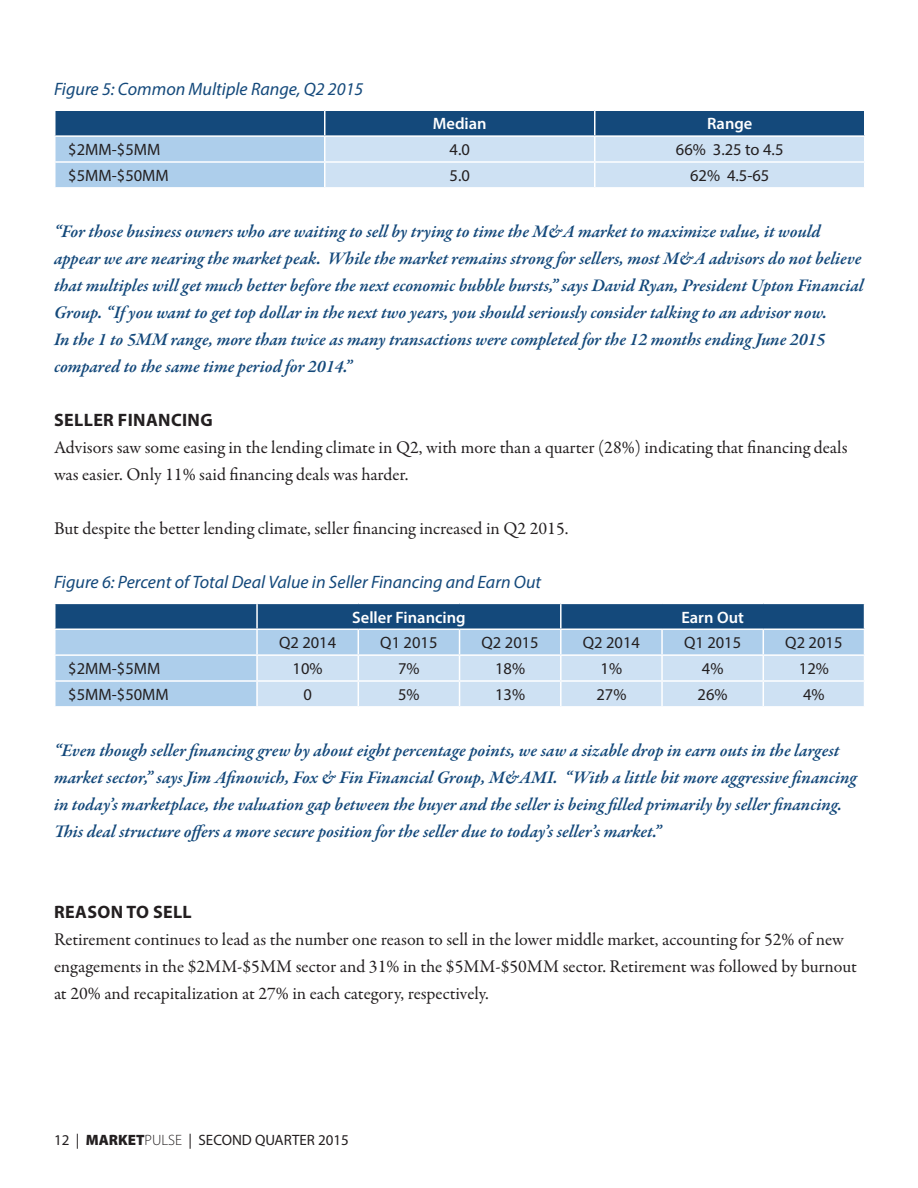
<style>
.page{position:relative;width:918px;height:1188px;background:#fff}
.page>*{position:absolute;margin:0;border:0;box-sizing:border-box;transform-origin:0 0}
.t1{font:italic 600 18px/27px "Garamond Premr Pro";color:#14497b}
.t2{font:18px/27px "Garamond Premr Pro";color:#231f20}
.t3{font:italic 18px "Myriad Pro";color:#14497b}
.t4{font:700 18px "Myriad Pro";letter-spacing:.02em;color:#231f20}
.t5{font:16.5px "Myriad Pro";color:#231f20}
.t6{font:600 16.5px "Myriad Pro";color:#fff}
.t7{font:15px "Myriad Pro";color:#231f20}
.s1{font-weight:900}
.s2{font-weight:300}
</style>
<div class="page">
<svg style="left:56px;top:111px;width:808px;height:76px;background:#88aac9"></svg>
<hr style="left:324px;top:111px;width:2px;height:24px;background:#fff">
<hr style="left:594px;top:111px;width:2px;height:24px;background:#fff">
<hr style="left:54px;top:135px;width:271px;height:2px;background:#fff">
<hr style="left:325px;top:135px;width:270px;height:2px;background:#fff">
<hr style="left:324px;top:137px;width:2px;height:24px;background:#fff">
<hr style="left:595px;top:135px;width:271px;height:2px;background:#fff">
<hr style="left:594px;top:137px;width:2px;height:24px;background:#fff">
<hr style="left:54px;top:161px;width:271px;height:2px;background:#fff">
<hr style="left:325px;top:161px;width:270px;height:2px;background:#fff">
<hr style="left:324px;top:163px;width:2px;height:24px;background:#fff">
<hr style="left:595px;top:161px;width:271px;height:2px;background:#fff">
<hr style="left:594px;top:163px;width:2px;height:24px;background:#fff">
<svg style="left:55px;top:603px;width:810px;height:103px;background:#99b8d4"></svg>
<p class="t3" style="left:54px;top:77px;width:311px">Figure 5: Common Multiple Range, Q2 2015</p>
<p class="t6" style="left:433px;top:113px;width:55px">Median</p>
<p class="t6" style="left:707px;top:113px;width:47px">Range</p>
<p class="t5" style="left:68px;top:140px;width:94px">$2MM-$5MM</p>
<p class="t5" style="left:450px;top:140px;width:22px">4.0</p>
<p class="t5" style="left:676px;top:140px;width:109px">66% 3.25 to 4.5</p>
<p class="t5" style="left:68px;top:165px;width:102px">$5MM-$50MM</p>
<p class="t5" style="left:450px;top:165px;width:22px">5.0</p>
<p class="t5" style="left:690px;top:165px;width:81px">62% 4.5-65</p>
<p class="t1" style="left:54px;top:218px;width:811px">“For those business owners who are waiting to sell by trying to time the M&amp;A market to maximize value, it would appear we are nearing the market peak. While the market remains strong for sellers, most M&amp;A advisors do not believe that multiples will get much better before the next economic bubble bursts,” says David Ryan, President Upton Financial Group. “If you want to get top dollar in the next two years, you should seriously consider talking to an advisor now.<br>In the 1 to 5MM range, more than twice as many transactions were completed for the 12 months ending June 2015 compared to the same time period for 2014.”</p>
<p class="t4" style="left:54px;top:408px;width:160px">SELLER FINANCING</p>
<p class="t2" style="left:54px;top:434px;width:795px">Advisors saw some easing in the lending climate in Q2, with more than a quarter (28%) indicating that financing deals was easier. Only 11% said financing deals was harder.</p>
<p class="t2" style="left:54px;top:515px;width:516px">But despite the better lending climate, seller financing increased in Q2 2015.</p>
<p class="t3" style="left:54px;top:570px;width:489px">Figure 6: Percent of Total Deal Value in Seller Financing and Earn Out</p>
<p class="t6" style="left:352px;top:606px;width:115px">Seller Financing</p>
<p class="t6" style="left:681px;top:606px;width:64px">Earn Out</p>
<p class="t5" style="left:279px;top:633px;width:59px">Q2 2014</p>
<p class="t5" style="left:380px;top:633px;width:59px">Q1 2015</p>
<p class="t5" style="left:482px;top:633px;width:59px">Q2 2015</p>
<p class="t5" style="left:583px;top:633px;width:59px">Q2 2014</p>
<p class="t5" style="left:684px;top:633px;width:59px">Q1 2015</p>
<p class="t5" style="left:785px;top:633px;width:59px">Q2 2015</p>
<p class="t5" style="left:68px;top:659px;width:94px">$2MM-$5MM</p>
<p class="t5" style="left:293px;top:659px;width:31px">10%</p>
<p class="t5" style="left:398px;top:659px;width:23px">7%</p>
<p class="t5" style="left:495px;top:659px;width:31px">18%</p>
<p class="t5" style="left:601px;top:659px;width:23px">1%</p>
<p class="t5" style="left:702px;top:659px;width:23px">4%</p>
<p class="t5" style="left:799px;top:659px;width:31px">12%</p>
<p class="t5" style="left:68px;top:684px;width:102px">$5MM-$50MM</p>
<p class="t5" style="left:303px;top:684px;width:10px">0</p>
<p class="t5" style="left:398px;top:684px;width:23px">5%</p>
<p class="t5" style="left:495px;top:684px;width:31px">13%</p>
<p class="t5" style="left:596px;top:684px;width:31px">27%</p>
<p class="t5" style="left:698px;top:684px;width:31px">26%</p>
<p class="t5" style="left:803px;top:684px;width:23px">4%</p>
<p class="t1" style="left:54px;top:737px;width:804px">“Even though seller financing grew by about eight percentage points, we saw a sizable drop in earn outs in the largest market sector,” says Jim Afinowich, Fox &amp; Fin Financial Group, M&amp;AMI. “With a little bit more aggressive financing in today’s marketplace, the valuation gap between the buyer and the seller is being filled primarily by seller financing.<br>This deal structure offers a more secure position for the seller due to today’s seller’s market.”</p>
<p class="t4" style="left:54px;top:900px;width:139px">REASON TO SELL</p>
<p class="t2" style="left:54px;top:926px;width:805px">Retirement continues to lead as the number one reason to sell in the lower middle market, accounting for 52% of new engagements in the $2MM-$5MM sector and 31% in the $5MM-$50MM sector. Retirement was followed by burnout at 20% and recapitalization at 27% in each category, respectively.</p>
<p class="t7" style="left:54px;top:1131px;width:296px">12 | <span class="s1">MARKET</span><span class="s2">PULSE</span> | SECOND QUARTER 2015</p>
</div>
